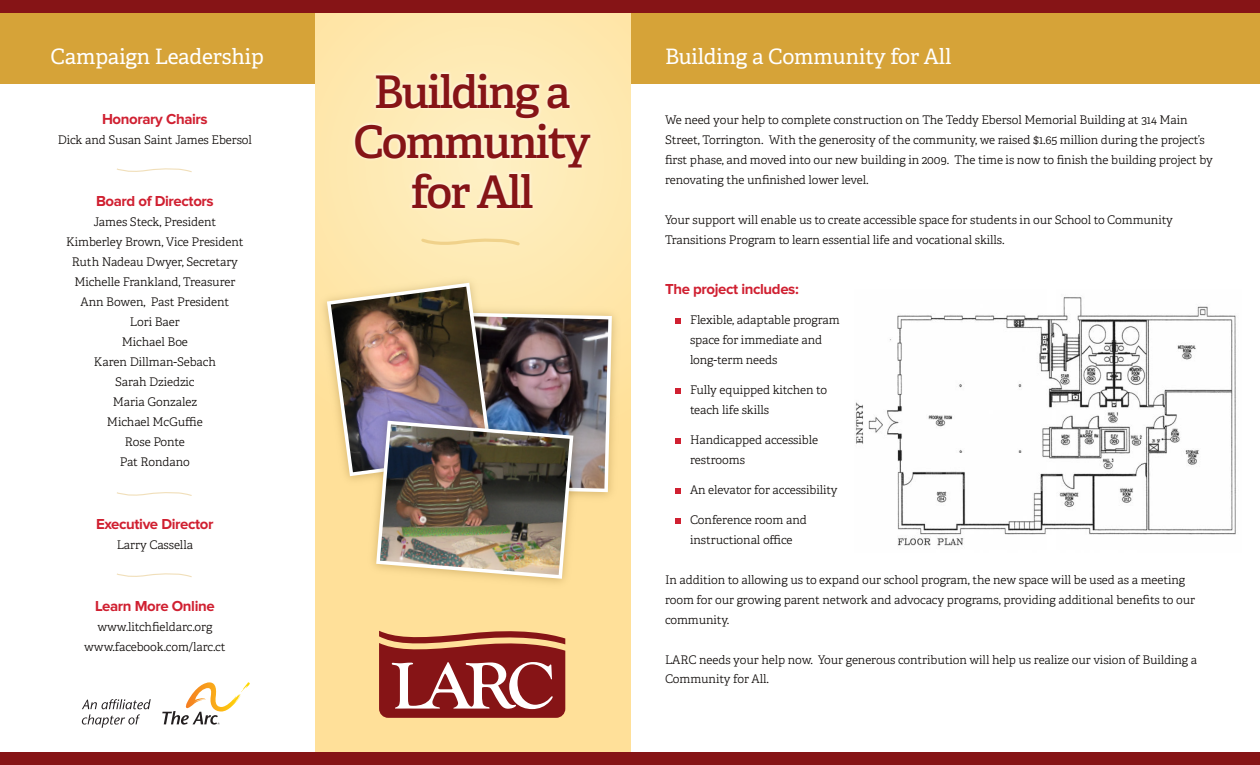
<style>
.page{position:relative;width:1260px;height:765px;background:#fff}
.page>*{position:absolute;margin:0;border:0;box-sizing:border-box;transform-origin:0 0}
.t1{font:600 45px/50px "Adelle";letter-spacing:-.04em;color:#861416;text-align:center}
.t2{font:21.25px "Adelle";letter-spacing:-.005em;color:#fff}
.t3{font:700 15px "Proxima Nova";letter-spacing:-.025em;color:#d02031}
.t4{font:300 11.88px/20px "Adelle";letter-spacing:-.005em;color:#0c0806}
</style>
<div class="page">
<img style="left:855px;top:297px;width:381px;height:249px">
<div style="left:0;top:0;width:1260px;height:83px;background:#d6a338"></div>
<svg style="left:316px;top:12px;width:315px;height:740px;background:#fde3a4"></svg>
<img style="left:342px;top:64px;width:261px;height:173px">
<div style="left:0;top:752px;width:1260px;height:13px;background:#861416"></div>
<div style="left:0;top:0;width:1260px;height:12px;background:#861416"></div>
<img style="left:315px;top:252px;width:316px;height:134px">
<div style="left:315px;top:386px;width:316px;height:254px;background:#ffe099"></div>
<img style="left:327px;top:283px;width:285px;height:296px">
<img style="left:380px;top:424px;width:190px;height:151px">
<svg style="left:117px;top:573px;width:75px;height:4px"></svg>
<svg style="left:117px;top:492px;width:75px;height:4px"></svg>
<svg style="left:117px;top:168px;width:75px;height:4px"></svg>
<svg style="left:421px;top:239px;width:99px;height:6px"></svg>
<svg style="left:379px;top:628px;width:186px;height:90px;background:#a9544b"></svg>
<svg style="left:82px;top:699px;width:69px;height:29px"></svg>
<svg style="left:162px;top:682px;width:88px;height:43px"></svg>
<h2 class="t2" style="left:51px;top:43px;width:215px">Campaign Leadership</h2>
<p class="t3" style="left:102px;top:112px;width:107px">Honorary Chairs</p>
<p class="t4" style="left:58px;top:130px;width:196px">Dick and Susan Saint James Ebersol</p>
<p class="t3" style="left:96px;top:194px;width:119px">Board of Directors</p>
<p class="t4" style="left:66px;top:212px;width:179px;text-align:center">James Steck, President<br>Kimberley Brown, Vice President<br>Ruth Nadeau Dwyer, Secretary<br>Michelle Frankland, Treasurer<br>Ann Bowen, Past President<br>Lori Baer<br>Michael Boe<br>Karen Dillman-Sebach<br>Sarah Dziedzic<br>Maria Gonzalez<br>Michael McGuffie<br>Rose Ponte<br>Pat Rondano</p>
<p class="t3" style="left:96px;top:517px;width:119px">Executive Director</p>
<p class="t4" style="left:117px;top:535px;width:78px">Larry Cassella</p>
<p class="t3" style="left:95px;top:599px;width:121px">Learn More Online</p>
<p class="t4" style="left:84px;top:617px;width:143px;text-align:center">www.litchfieldarc.org www.facebook.com/larc.ct</p>
<h1 class="t1" style="left:353px;top:67px;width:239px">Building a<br>Community for All</h1>
<h2 class="t2" style="left:665px;top:43px;width:288px">Building a Community for All</h2>
<p class="t4" style="left:665px;top:110px;width:549px">We need your help to complete construction on The Teddy Ebersol Memorial Building at 314 Main Street, Torrington. With the generosity of the community, we raised $1.65 million during the project’s first phase, and moved into our new building in 2009. The time is now to finish the building project by renovating the unfinished lower level.</p>
<p class="t4" style="left:665px;top:210px;width:509px">Your support will enable us to create accessible space for students in our School to Community<br>Transitions Program to learn essential life and vocational skills.</p>
<p class="t3" style="left:665px;top:282px;width:135px">The project includes:</p>
<p class="t4" style="left:690px;top:310px;width:151px">Flexible, adaptable program space for immediate and long-term needs</p>
<p class="t4" style="left:690px;top:380px;width:139px">Fully equipped kitchen to teach life skills</p>
<p class="t4" style="left:690px;top:430px;width:130px">Handicapped accessible restrooms</p>
<p class="t4" style="left:690px;top:480px;width:149px">An elevator for accessibility</p>
<p class="t4" style="left:690px;top:510px;width:118px">Conference room and instructional office</p>
<p class="t4" style="left:665px;top:570px;width:532px">In addition to allowing us to expand our school program, the new space will be used as a meeting room for our growing parent network and advocacy programs, providing additional benefits to our community.</p>
<p class="t4" style="left:665px;top:650px;width:534px">LARC needs your help now. Your generous contribution will help us realize our vision of Building a<br>Community for All.</p>
</div>
